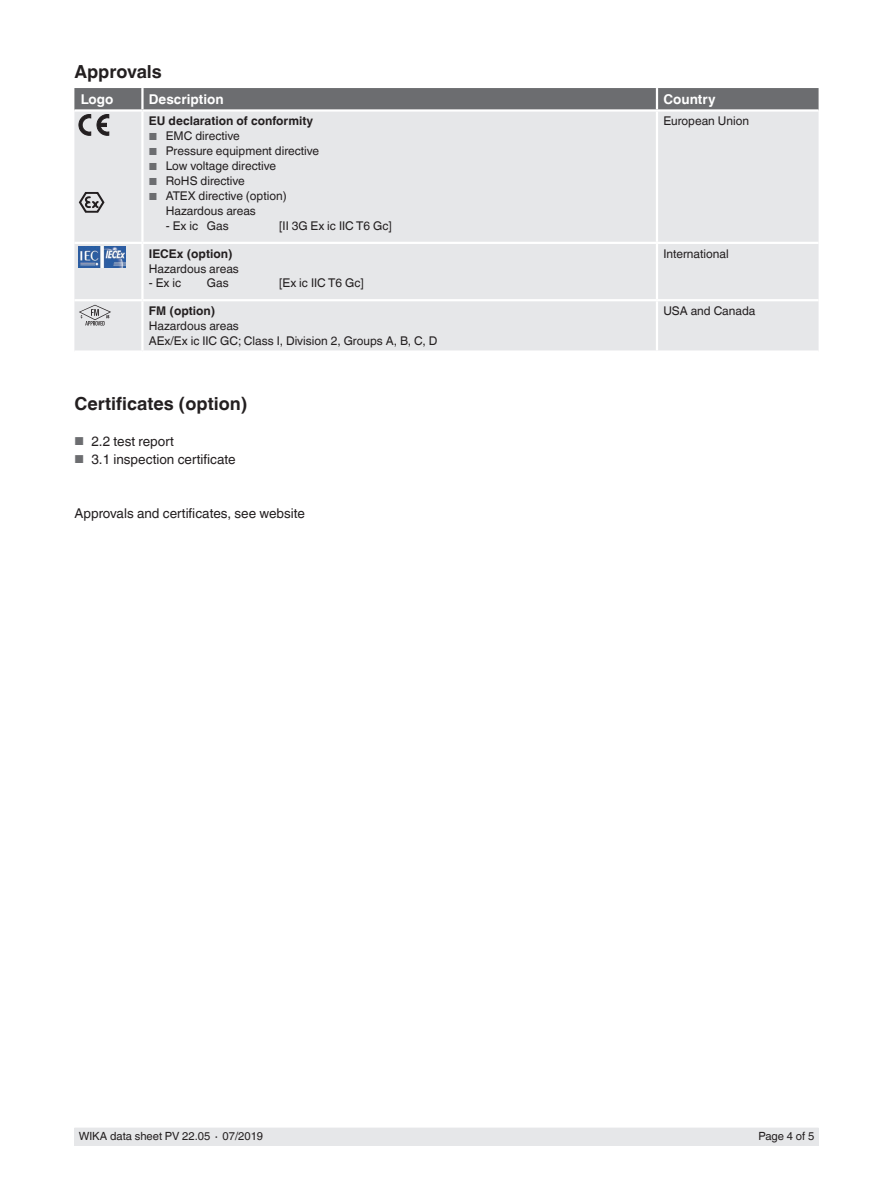
<style>
.page{position:relative;width:893px;height:1188px;background:#fff}
.page>*{position:absolute;margin:0;border:0;box-sizing:border-box;transform-origin:0 0}
.t1{font:700 18px "Helvetica World";color:#231f20}
.t2{font:13.5px "Helvetica World";color:#231f20}
.t3{font:700 13.5px "Helvetica World";color:#fff}
.t4{font:12px/15px "Helvetica World";color:#231f20}
.t5{font:700 12px "Helvetica World";color:#231f20}
.t6{font:11.25px "Helvetica World";color:#231f20}
.s1{font-size:10.2px;color:#6c6d70}
.s2{font-size:11.55px;color:#6c6d70}
</style>
<div class="page">
<div style="left:74px;top:1128px;width:745px;height:17px;background:#e6e7e9"></div>
<div style="left:74px;top:135px;width:745px;height:215px;background:#e6e7e9"></div>
<hr style="left:142px;top:299px;width:515px;height:2px;background:#fff">
<hr style="left:74px;top:242px;width:68px;height:2px;background:#fff">
<hr style="left:142px;top:242px;width:515px;height:2px;background:#fff">
<hr style="left:657px;top:242px;width:162px;height:2px;background:#fff">
<hr style="left:141px;top:301px;width:3px;height:49px;background:#fff">
<hr style="left:656px;top:301px;width:2px;height:49px;background:#fff">
<hr style="left:657px;top:299px;width:162px;height:2px;background:#fff">
<hr style="left:74px;top:299px;width:68px;height:2px;background:#fff">
<hr style="left:656px;top:112px;width:2px;height:130px;background:#fff">
<hr style="left:656px;top:244px;width:2px;height:55px;background:#fff">
<hr style="left:141px;top:112px;width:3px;height:130px;background:#fff">
<hr style="left:141px;top:244px;width:3px;height:55px;background:#fff">
<svg style="left:74px;top:88px;width:745px;height:47px;background:#aeafb2"></svg>
<svg style="left:79px;top:192px;width:26px;height:21px"></svg>
<img style="left:79px;top:247px;width:47px;height:21px">
<svg style="left:79px;top:305px;width:32px;height:21px"></svg>
<h1 class="t1" style="left:74px;top:61px;width:89px">Approvals</h1>
<p class="t3" style="left:81px;top:92px;width:34px">Logo</p>
<p class="t3" style="left:149px;top:92px;width:76px">Description</p>
<p class="t3" style="left:663px;top:92px;width:54px">Country</p>
<p class="t5" style="left:149px;top:114px;width:166px">EU declaration of conformity</p>
<p class="t4" style="left:149px;top:129px;width:93px"><span class="s1">■</span> EMC directive</p>
<p class="t4" style="left:149px;top:144px;width:172px"><span class="s1">■</span> Pressure equipment directive</p>
<p class="t4" style="left:149px;top:159px;width:129px"><span class="s1">■</span> Low voltage directive</p>
<p class="t4" style="left:149px;top:174px;width:98px"><span class="s1">■</span> RoHS directive</p>
<p class="t4" style="left:166px;top:189px;width:122px;text-indent:-17px"><span class="s1">■</span> ATEX directive (option)<br>Hazardous areas</p>
<p class="t4" style="left:166px;top:218px;width:64px">- Ex ic Gas</p>
<p class="t4" style="left:279px;top:218px;width:114px">[II 3G Ex ic IIC T6 Gc]</p>
<p class="t4" style="left:663px;top:114px;width:87px">European Union</p>
<p class="t5" style="left:149px;top:247px;width:85px">IECEx (option)</p>
<p class="t4" style="left:149px;top:261px;width:92px">Hazardous areas</p>
<p class="t4" style="left:149px;top:276px;width:34px">- Ex ic</p>
<p class="t4" style="left:207px;top:276px;width:23px">Gas</p>
<p class="t4" style="left:279px;top:276px;width:86px">[Ex ic IIC T6 Gc]</p>
<p class="t5" style="left:149px;top:304px;width:68px">FM (option)</p>
<p class="t4" style="left:149px;top:319px;width:290px">Hazardous areas<br>AEx/Ex ic IIC GC; Class I, Division 2, Groups A, B, C, D</p>
<h1 class="t1" style="left:74px;top:393px;width:175px">Certificates (option)</h1>
<p class="t2" style="left:74px;top:433px;width:101px"><span class="s2">■</span> 2.2 test report</p>
<p class="t2" style="left:74px;top:451px;width:163px"><span class="s2">■</span> 3.1 inspection certificate</p>
<p class="t2" style="left:74px;top:505px;width:232px">Approvals and certificates, see website</p>
<p class="t4" style="left:663px;top:246px;width:67px">International</p>
<p class="t4" style="left:663px;top:304px;width:94px">USA and Canada</p>
<p class="t6" style="left:79px;top:1130px;width:186px">WIKA data sheet PV 22.05 ∙ 07/2019</p>
<p class="t6" style="left:759px;top:1130px;width:57px">Page 4 of 5</p>
</div>
